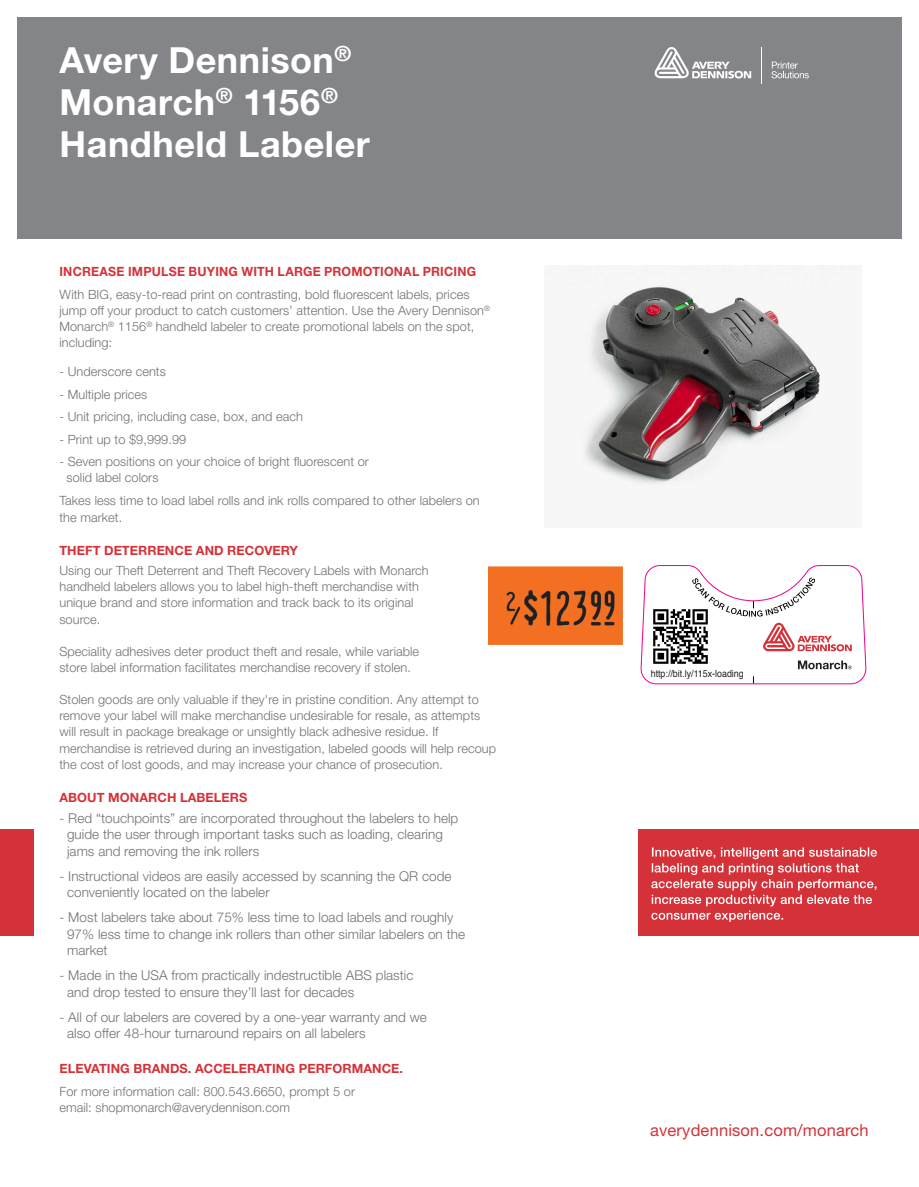
<style>
.page{position:relative;width:919px;height:1187px;background:#fff}
.page>*{position:absolute;margin:0;border:0;box-sizing:border-box;transform-origin:0 0}
.Headline{font:700 36px/42px "Helvetica Neue LT Std";letter-spacing:.015em;color:#fff}
.Web_address{font:16.5px "Helvetica Neue LT Std";letter-spacing:.01em;color:#d43238}
.Bullet_body_copy{font:300 13.5px/16.5px "Helvetica Neue LT Std";letter-spacing:.005em;color:#717074}
.Paragraph_Style_2{font:300 12.75px/16.2px "Helvetica Neue LT Std";letter-spacing:.005em;color:#717074}
.Paragraph_Style_2-2{font:700 12.75px "Helvetica Neue LT Std";letter-spacing:.005em;color:#d43238}
.t1{font:9.9px "Helvetica";color:#231f20;scale:.9 1}
</style>
<div class="page">
<img style="left:582px;top:285px;width:239px;height:200px">
<svg style="left:640px;top:565px;width:226px;height:119px"></svg>
<img style="left:488px;top:566px;width:134px;height:78px">
<div style="left:17px;top:17px;width:884px;height:221px;background:#848588"></div>
<svg style="left:771px;top:62px;width:37px;height:16px"></svg>
<hr style="left:761px;top:47px;width:1px;height:37px;background:#fff">
<svg style="left:654px;top:47px;width:97px;height:32px"></svg>
<div style="left:0;top:829px;width:33px;height:106px;background:#d43238"></div>
<div style="left:638px;top:829px;width:280px;height:106px;background:#d43238"></div>
<svg style="left:651px;top:847px;width:226px;height:75px"></svg>
<p class="Headline" style="left:60px;top:38px;width:293px">Avery Dennison<sup>®<br></sup>Monarch<sup>®</sup> 1156<sup>®</sup></p>
<p class="Headline" style="left:60px;top:122px;width:312px">Handheld Labeler</p>
<p class="Paragraph_Style_2-2" style="left:59px;top:264px;width:418px">INCREASE IMPULSE BUYING WITH LARGE PROMOTIONAL PRICING</p>
<p class="Paragraph_Style_2" style="left:59px;top:286px;width:432px">With BIG, easy-to-read print on contrasting, bold fluorescent labels, prices jump off your product to catch customers’ attention. Use the Avery Dennison<sup>® </sup>Monarch<sup>®</sup> 1156<sup>®</sup> handheld labeler to create promotional labels on the spot, including:</p>
<p class="Paragraph_Style_2" style="left:59px;top:363px;width:108px">- Underscore cents</p>
<p class="Paragraph_Style_2" style="left:59px;top:386px;width:89px">- Multiple prices</p>
<p class="Paragraph_Style_2" style="left:59px;top:408px;width:245px">- Unit pricing, including case, box, and each</p>
<p class="Paragraph_Style_2" style="left:59px;top:431px;width:128px">- Print up to $9,999.99</p>
<p class="Paragraph_Style_2" style="left:67px;top:453px;width:304px;text-indent:-7px">- Seven positions on your choice of bright fluorescent or solid label colors</p>
<p class="Paragraph_Style_2" style="left:59px;top:492px;width:422px">Takes less time to load label rolls and ink rolls compared to other labelers on the market.</p>
<p class="Paragraph_Style_2-2" style="left:59px;top:542px;width:240px">THEFT DETERRENCE AND RECOVERY</p>
<p class="Paragraph_Style_2" style="left:59px;top:562px;width:371px">Using our Theft Deterrent and Theft Recovery Labels with Monarch handheld labelers allows you to label high-theft merchandise with unique brand and store information and track back to its original source.</p>
<p class="Paragraph_Style_2" style="left:59px;top:643px;width:361px">Speciality adhesives deter product theft and resale, while variable store label information facilitates merchandise recovery if stolen.</p>
<p class="Paragraph_Style_2" style="left:59px;top:691px;width:438px">Stolen goods are only valuable if they're in pristine condition. Any attempt to remove your label will make merchandise undesirable for resale, as attempts will result in package breakage or unsightly black adhesive residue. If merchandise is retrieved during an investigation, labeled goods will help recoup the cost of lost goods, and may increase your chance of prosecution.</p>
<p class="Paragraph_Style_2-2" style="left:59px;top:789px;width:189px">ABOUT MONARCH LABELERS</p>
<p class="Bullet_body_copy" style="left:67px;top:809px;width:393px;text-indent:-8px">- Red “touchpoints” are incorporated throughout the labelers to help guide the user through important tasks such as loading, clearing jams and removing the ink rollers</p>
<p class="Bullet_body_copy" style="left:67px;top:867px;width:386px;text-indent:-8px">- Instructional videos are easily accessed by scanning the QR code conveniently located on the labeler</p>
<p class="Bullet_body_copy" style="left:67px;top:908px;width:399px;text-indent:-8px">- Most labelers take about 75% less time to load labels and roughly<br>97% less time to change ink rollers than other similar labelers on the market</p>
<p class="Bullet_body_copy" style="left:67px;top:966px;width:348px;text-indent:-8px">- Made in the USA from practically indestructible ABS plastic and drop tested to ensure they’ll last for decades</p>
<p class="Bullet_body_copy" style="left:67px;top:1008px;width:361px;text-indent:-8px">- All of our labelers are covered by a one-year warranty and we also offer 48-hour turnaround repairs on all labelers</p>
<p class="Paragraph_Style_2-2" style="left:59px;top:1060px;width:345px">ELEVATING BRANDS. ACCELERATING PERFORMANCE.</p>
<p class="Paragraph_Style_2" style="left:59px;top:1082px;width:297px">For more information call: 800.543.6650, prompt 5 or email: shopmonarch@averydennison.com</p>
<p class="t1" style="left:650px;top:665px;width:105px">http://bit.ly/115x-loading</p>
<p class="Web_address" style="left:650px;top:1120px;width:220px">averydennison.com/monarch</p>
</div>
